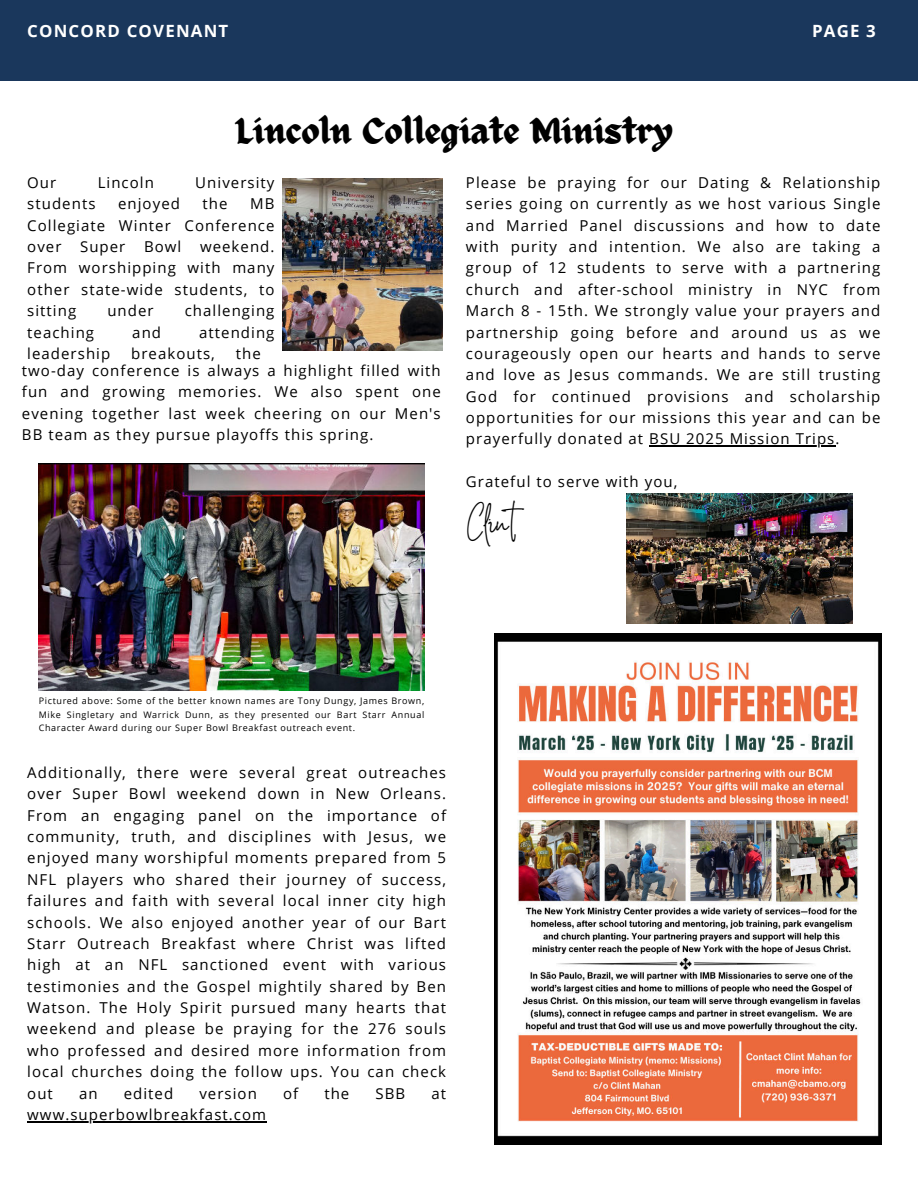
<style>
.page{position:relative;width:918px;height:1188px;background:#fff}
.page>*{position:absolute;margin:0;border:0;box-sizing:border-box;transform-origin:0 0}
.t1{font:36px "ED Celandine";color:#000}
.t2{font:27.45px "White Star";color:#000}
.t3{font:700 16.8px "Open Sans";letter-spacing:.07em;color:#fff}
.t4{font:15px/21.3px "Open Sans";letter-spacing:.07em;color:#000;text-align:justify}
.t5{font:9px/13.5px "Open Sans";letter-spacing:.07em;color:#000;text-align:justify}
</style>
<div class="page">
<div style="left:0;top:0;width:918px;height:81px;background:#1a375c"></div>
<img style="left:494px;top:634px;width:387px;height:511px">
<img style="left:283px;top:178px;width:159px;height:172px">
<img style="left:626px;top:494px;width:226px;height:129px">
<img style="left:39px;top:464px;width:386px;height:227px">
<hr style="left:27px;top:1121px;width:240px;height:1px;background:#000">
<hr style="left:649px;top:446px;width:186px;height:1px;background:#000">
<p class="t3" style="left:27px;top:19px;width:203px">CONCORD COVENANT</p>
<p class="t3" style="left:812px;top:19px;width:65px">PAGE 3</p>
<h1 class="t1" style="left:236px;top:106px;width:438px">Lincoln Collegiate Ministry</h1>
<p class="t4" style="left:27px;top:171px;width:31px">Our</p>
<p class="t4" style="left:98px;top:171px;width:58px">Lincoln</p>
<p class="t4" style="left:195px;top:171px;width:81px">University</p>
<p class="t4" style="left:27px;top:193px;width:70px">students</p>
<p class="t4" style="left:118px;top:193px;width:63px">enjoyed</p>
<p class="t4" style="left:203px;top:193px;width:27px">the</p>
<p class="t4" style="left:27px;top:193px;width:249px;text-indent:223px">MB Collegiate Winter Conference over Super Bowl weekend.<br>From worshipping with many other state-wide students, to sitting</p>
<p class="t4" style="left:107px;top:300px;width:48px">under</p>
<p class="t4" style="left:185px;top:300px;width:91px">challenging</p>
<p class="t4" style="left:27px;top:321px;width:68px">teaching</p>
<p class="t4" style="left:132px;top:321px;width:30px">and</p>
<p class="t4" style="left:199px;top:321px;width:77px">attending</p>
<p class="t4" style="left:27px;top:342px;width:85px">leadership</p>
<p class="t4" style="left:131px;top:342px;width:85px">breakouts,</p>
<p class="t4" style="left:236px;top:342px;width:27px">the</p>
<p class="t4" style="left:22px;top:359px;width:420px">two-day conference is always a highlight filled with fun and growing memories. We also spent one evening together last week cheering on our Men's BB team as they pursue playoffs this spring.</p>
<p class="t4" style="left:466px;top:171px;width:416px">Please be praying for our Dating &amp; Relationship series going on currently as we host various Single and Married Panel discussions and how to date with purity and intention. We also are taking a group of 12 students to serve with a partnering church and after-school ministry in NYC from March 8 - 15th. We strongly value your prayers and partnership going before and around us as we courageously open our hearts and hands to serve and love as Jesus commands. We are still trusting God for continued provisions and scholarship opportunities for our missions this year and can be prayerfully donated at BSU 2025 Mission Trips.</p>
<p class="t4" style="left:466px;top:471px;width:213px">Grateful to serve with you,</p>
<h2 class="t2" style="left:466px;top:515px;width:67px">Clint</h2>
<p class="t5" style="left:39px;top:694px;width:387px">Pictured above: Some of the better known names are Tony Dungy, James Brown, Mike Singletary and Warrick Dunn, as they presented our Bart Starr Annual Character Award during our Super Bowl Breakfast outreach event.</p>
<p class="t4" style="left:27px;top:762px;width:420px">Additionally, there were several great outreaches over Super Bowl weekend down in New Orleans.<br>From an engaging panel on the importance of community, truth, and disciplines with Jesus, we enjoyed many worshipful moments prepared from 5<br>NFL players who shared their journey of success, failures and faith with several local inner city high schools. We also enjoyed another year of our Bart Starr Outreach Breakfast where Christ was lifted high at an NFL sanctioned event with various testimonies and the Gospel mightily shared by Ben Watson. The Holy Spirit pursued many hearts that weekend and please be praying for the 276 souls who professed and desired more information from local churches doing the follow ups. You can check out</p>
<p class="t4" style="left:79px;top:1082px;width:20px">an</p>
<p class="t4" style="left:124px;top:1082px;width:51px">edited</p>
<p class="t4" style="left:199px;top:1082px;width:59px">version</p>
<p class="t4" style="left:283px;top:1082px;width:17px">of</p>
<p class="t4" style="left:324px;top:1082px;width:27px">the</p>
<p class="t4" style="left:376px;top:1082px;width:31px">SBB</p>
<p class="t4" style="left:431px;top:1082px;width:16px">at</p>
<p class="t4" style="left:27px;top:1104px;width:240px">www.superbowlbreakfast.com</p>
</div>
